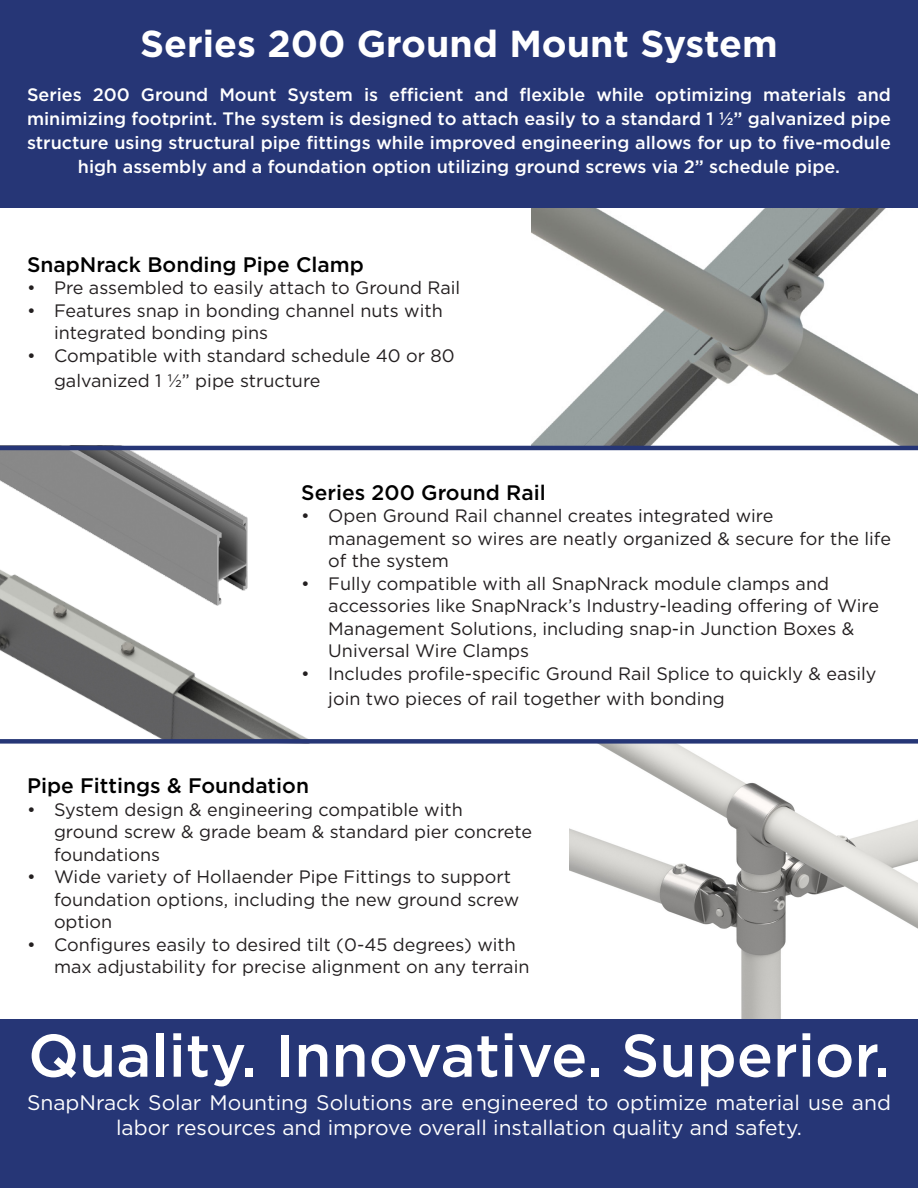
<style>
.page{position:relative;width:918px;height:1188px;background:#fff}
.page>*{position:absolute;margin:0;border:0;box-sizing:border-box;transform-origin:0 0}
.t1{font:500 60px "Gotham";color:#fff}
.t2{font:700 37.5px "Gotham";color:#fff}
.t3{font:21px/25.2px "Gotham";color:#fff;text-align:center}
.t4{font:500 21px "Gotham";color:#000}
.t5{font:18px/22.5px "Gotham";color:#231f20}
.t6{font:500 18px/24px "Gotham";color:#fff;text-align:center}
</style>
<div class="page">
<img style="left:0;top:606px;width:308px;height:133px">
<img style="left:0;top:450px;width:248px;height:156px">
<img style="left:569px;top:744px;width:349px;height:276px">
<img style="left:531px;top:207px;width:387px;height:239px">
<div style="left:0;top:0;width:918px;height:207px;background:#263676"></div>
<div style="left:0;top:1020px;width:918px;height:168px;background:#263676"></div>
<hr style="left:0;top:446px;width:918px;height:4px;background:#263676">
<div style="left:0;top:739px;width:918px;height:5px;background:#263676"></div>
<p class="t2" style="left:140px;top:19px;width:639px">Series 200 Ground Mount System</p>
<p class="t6" style="left:27px;top:83px;width:866px">Series 200 Ground Mount System is efficient and flexible while optimizing materials and minimizing footprint. The system is designed to attach easily to a standard 1 ½” galvanized pipe structure using structural pipe fittings while improved engineering allows for up to five-module high assembly and a foundation option utilizing ground screws via 2” schedule pipe.</p>
<p class="t4" style="left:27px;top:250px;width:338px">SnapNrack Bonding Pipe Clamp</p>
<p class="t5" style="left:27px;top:276px;width:435px">• Pre assembled to easily attach to Ground Rail</p>
<p class="t5" style="left:54px;top:299px;width:390px;text-indent:-27px">• Features snap in bonding channel nuts with integrated bonding pins</p>
<p class="t5" style="left:54px;top:342px;width:402px;line-height:25.5px;text-indent:-27px">• Compatible with standard schedule 40 or 80 galvanized 1 ½” pipe structure</p>
<p class="t4" style="left:301px;top:478px;width:246px">Series 200 Ground Rail</p>
<p class="t5" style="left:328px;top:504px;width:564px;text-indent:-27px">• Open Ground Rail channel creates integrated wire management so wires are neatly organized &amp; secure for the life of the system</p>
<p class="t5" style="left:328px;top:572px;width:552px;text-indent:-27px">• Fully compatible with all SnapNrack module clamps and accessories like SnapNrack’s Industry-leading offering of Wire Management Solutions, including snap-in Junction Boxes &amp; Universal Wire Clamps</p>
<p class="t5" style="left:328px;top:660px;width:550px;line-height:25.5px;text-indent:-27px">• Includes profile-specific Ground Rail Splice to quickly &amp; easily join two pieces of rail together with bonding</p>
<p class="t4" style="left:27px;top:772px;width:284px">Pipe Fittings &amp; Foundation</p>
<p class="t5" style="left:54px;top:798px;width:480px;text-indent:-27px">• System design &amp; engineering compatible with<br>ground screw &amp; grade beam &amp; standard pier concrete foundations</p>
<p class="t5" style="left:54px;top:865px;width:467px;text-indent:-27px">• Wide variety of Hollaender Pipe Fittings to support foundation options, including the new ground screw option</p>
<p class="t5" style="left:54px;top:933px;width:477px;text-indent:-27px">• Configures easily to desired tilt (0-45 degrees) with max adjustability for precise alignment on any terrain</p>
<p class="t1" style="left:28px;top:1016px;width:863px">Quality. Innovative. Superior.</p>
<p class="t3" style="left:27px;top:1090px;width:866px">SnapNrack Solar Mounting Solutions are engineered to optimize material use and labor resources and improve overall installation quality and safety.</p>
</div>
